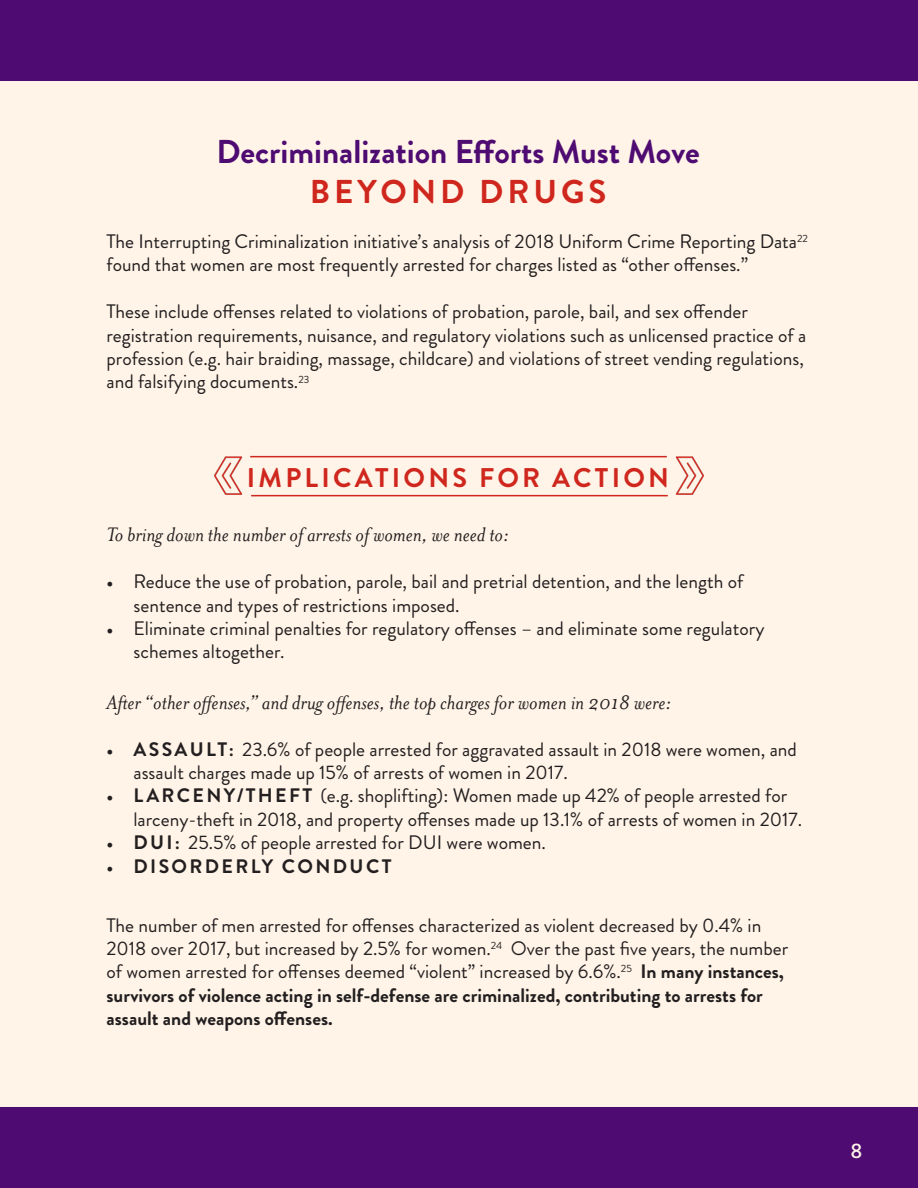
<style>
.page{position:relative;width:918px;height:1188px;background:#fff4e7}
.page>*{position:absolute;margin:0;border:0;box-sizing:border-box;transform-origin:0 0}
.t1{font:700 33px "Brandon Grotesque";color:#4e0b72}
.t2{font:700 33px "Brandon Grotesque";letter-spacing:.12em;color:#cf271e}
.t3{font:700 27px "Brandon Grotesque";letter-spacing:.12em;color:#cf271e}
.t4{font:italic 22.5px "Mrs Eaves OT";color:#231f20}
.t5{font:500 21px "Brandon Grotesque";color:#fff4e7}
.t6{font:19.5px/23.4px "Brandon Grotesque";color:#231f20}
.t7{font:700 19.5px "Brandon Grotesque";letter-spacing:.12em;color:#231f20}
.s1{font-family:"Minion Pro";font-size:18px}
.s2{font-weight:700}
.s3{font-family:"Minion Pro";font-weight:400;font-size:18px}
</style>
<div class="page">
<div style="left:0;top:0;width:918px;height:81px;background:#4e0b72"></div>
<div style="left:0;top:1107px;width:918px;height:81px;background:#4e0b72"></div>
<img style="left:214px;top:455px;width:42px;height:42px">
<img style="left:662px;top:455px;width:42px;height:42px">
<hr style="left:250px;top:456px;width:417px;height:1px;background:#cf271e">
<hr style="left:251px;top:495px;width:417px;height:1px;background:#cf271e">
<p class="t1" style="left:217px;top:129px;width:485px">Decriminalization Efforts Must Move</p>
<p class="t2" style="left:310px;top:169px;width:298px">BEYOND DRUGS</p>
<p class="t6" style="left:106px;top:230px;width:703px">The Interrupting Criminalization initiative’s analysis of 2018 Uniform Crime Reporting Data<sup>22 </sup>found that women are most frequently arrested for charges listed as “other offenses.”</p>
<p class="t6" style="left:106px;top:300px;width:701px">These include offenses related to violations of probation, parole, bail, and sex offender registration requirements, nuisance, and regulatory violations such as unlicensed practice of a profession (e.g. hair braiding, massage, childcare) and violations of street vending regulations, and falsifying documents.<sup>23</sup></p>
<p class="t3" style="left:247px;top:458px;width:424px">IMPLICATIONS FOR ACTION</p>
<p class="t4" style="left:106px;top:523px;width:404px">To bring down the number of arrests of women, we need to:</p>
<p class="t6" style="left:134px;top:570px;width:611px;text-indent:-27px"><span class="s1">•</span> Reduce the use of probation, parole, bail and pretrial detention, and the length of sentence and types of restrictions imposed.</p>
<p class="t6" style="left:134px;top:617px;width:632px;text-indent:-27px"><span class="s1">•</span> Eliminate criminal penalties for regulatory offenses – and eliminate some regulatory schemes altogether.</p>
<p class="t4" style="left:106px;top:690px;width:566px">After “other offenses,” and drug offenses, the top charges for women in 2018 were:</p>
<p class="t6" style="left:134px;top:738px;width:665px;text-indent:-27px"><span class="s1">•</span> <span class="s2">ASSAULT:</span> 23.6% of people arrested for aggravated assault in 2018 were women, and assault charges made up 15% of arrests of women in 2017.</p>
<p class="t6" style="left:134px;top:784px;width:670px;text-indent:-27px"><span class="s1">•</span> <span class="s2">LARCENY/THEFT</span> (e.g. shoplifting): Women made up 42% of people arrested for larceny-theft in 2018, and property offenses made up 13.1% of arrests of women in 2017.</p>
<p class="t6" style="left:107px;top:831px;width:441px"><span class="s1">•</span> <span class="s2">DUI:</span> 25.5% of people arrested for DUI were women.</p>
<p class="t7" style="left:107px;top:852px;width:286px"><span class="s3">•</span> DISORDERLY CONDUCT</p>
<p class="t6" style="left:106px;top:914px;width:683px">The number of men arrested for offenses characterized as violent decreased by 0.4% in 2018 over 2017, but increased by 2.5% for women.<sup>24</sup> Over the past five years, the number of women arrested for offenses deemed “violent” increased by 6.6%.<sup>25</sup> <span class="s2">In many instances, survivors of violence acting in self-defense are criminalized, contributing to arrests for assault and weapons offenses.</span></p>
<p class="t5" style="left:850px;top:1136px;width:14px">8</p>
</div>
